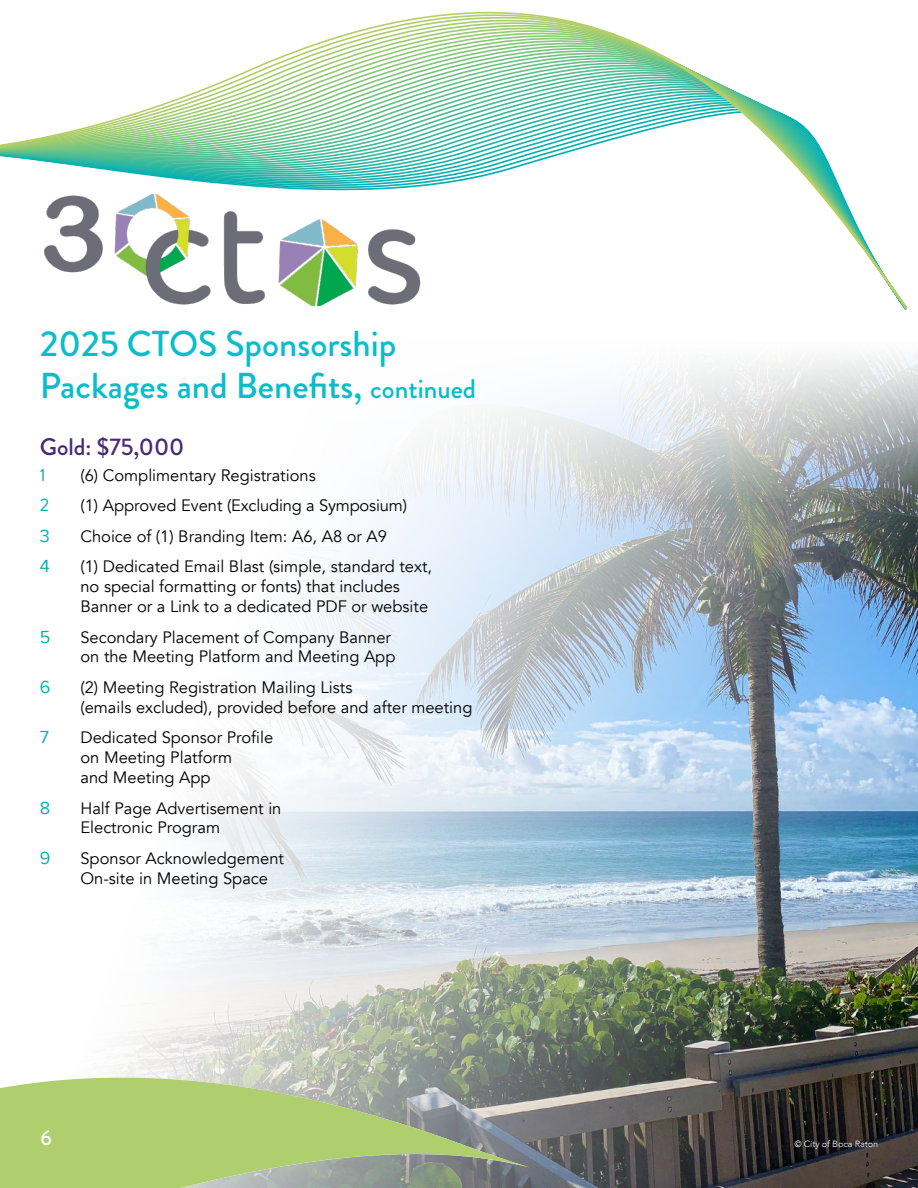
<style>
.page{position:relative;width:918px;height:1188px;background:#fff}
.page>*{position:absolute;margin:0;border:0;box-sizing:border-box;transform-origin:0 0}
.t1{font:500 36px/42px "Brandon Grotesque";color:#09bdcb}
.t2{font:500 24px "Brandon Grotesque";color:#472974}
.t3{font:500 21px "Brandon Grotesque";color:#fff}
.t4{font:18px "Proxima Nova";color:#00b1b3}
.t5{font:18px "Brandon Grotesque";color:#00b1b3}
.t6{font:16.5px/19.8px "Avenir";color:#000}
.t7{font:300 9px "Avenir";color:#fff}
.s1{font-size:27px}
</style>
<div class="page">
<img style="left:117px;top:531px;width:801px;height:657px">
<svg style="left:0;top:11px;width:907px;height:299px"></svg>
<svg style="left:0;top:253px;width:842px;height:57px"></svg>
<svg style="left:0;top:1067px;width:530px;height:121px;background:#a9bd85"></svg>
<svg style="left:371px;top:353px;width:547px;height:178px"></svg>
<img style="left:40px;top:194px;width:384px;height:112px">
<h1 class="t1" style="left:40px;top:324px;width:438px">2025 CTOS Sponsorship<br>Packages and Benefits, <span class="s1">continued</span></h1>
<h2 class="t2" style="left:40px;top:430px;width:146px">Gold: $75,000</h2>
<p class="t5" style="left:40px;top:462px;width:7px">1</p>
<p class="t6" style="left:80px;top:465px;width:237px">(6) Complimentary Registrations</p>
<p class="t5" style="left:40px;top:493px;width:11px">2</p>
<p class="t6" style="left:80px;top:496px;width:328px">(1) Approved Event (Excluding a Symposium)</p>
<p class="t4" style="left:40px;top:522px;width:12px">3</p>
<p class="t6" style="left:80px;top:527px;width:308px">Choice of (1) Branding Item: A6, A8 or A9</p>
<p class="t4" style="left:40px;top:553px;width:12px">4</p>
<p class="t6" style="left:80px;top:557px;width:353px">(1) Dedicated Email Blast (simple, standard text, no special formatting or fonts) that includes<br>Banner or a Link to a dedicated PDF or website</p>
<p class="t4" style="left:40px;top:623px;width:12px">5</p>
<p class="t6" style="left:80px;top:627px;width:317px">Secondary Placement of Company Banner on the Meeting Platform and Meeting App</p>
<p class="t4" style="left:40px;top:674px;width:12px">6</p>
<p class="t6" style="left:80px;top:678px;width:394px">(2) Meeting Registration Mailing Lists<br>(emails excluded), provided before and after meeting</p>
<p class="t4" style="left:40px;top:724px;width:11px">7</p>
<p class="t6" style="left:80px;top:728px;width:194px">Dedicated Sponsor Profile on Meeting Platform<br>and Meeting App</p>
<p class="t4" style="left:40px;top:794px;width:12px">8</p>
<p class="t6" style="left:80px;top:798px;width:203px">Half Page Advertisement in<br>Electronic Program</p>
<p class="t4" style="left:40px;top:845px;width:12px">9</p>
<p class="t6" style="left:80px;top:849px;width:205px">Sponsor Acknowledgement<br>On-site in Meeting Space</p>
<p class="t3" style="left:41px;top:1123px;width:13px">6</p>
<p class="t7" style="left:794px;top:1139px;width:85px">© City of Boca Raton</p>
</div>
